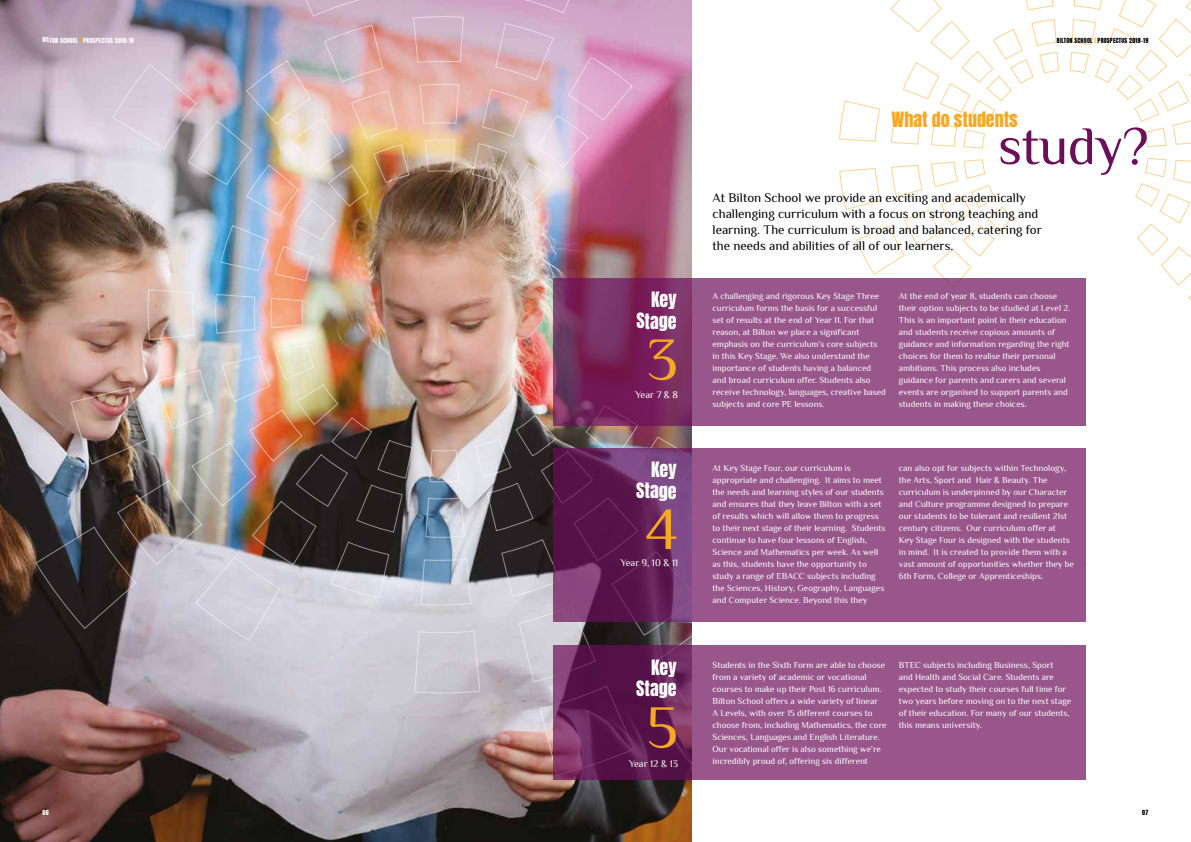
<style>
.page{position:relative;width:1191px;height:842px;background:#fff}
.page>*{position:absolute;margin:0;border:0;box-sizing:border-box;transform-origin:0 0}
.t1{font:60px "Philosopher";color:#f7a823}
.t2{font:54px "Philosopher";letter-spacing:-.01em;color:#6c0e5a}
.t3{font:18px/21.6px "Anton";letter-spacing:-.005em;color:#fff;text-align:right}
.t4{font:18px "Anton";letter-spacing:-.005em;color:#f7a823}
.t5{font:13px/16px "Philosopher";color:#000}
.t6{font:10px "Philosopher";color:#fff}
.t7{font:9px/12px "Philosopher";color:#fff}
.t8{font:6px "Anton";letter-spacing:.035em;color:#fff}
.t9{font:6px "Anton";letter-spacing:.035em;color:#000}
.s1{color:#f7a823}
</style>
<div class="page">
<svg style="left:1135px;top:158px;width:56px;height:143px"></svg>
<svg style="left:1069px;top:0;width:122px;height:147px"></svg>
<svg style="left:839px;top:100px;width:41px;height:42px"></svg>
<svg style="left:890px;top:0;width:169px;height:149px"></svg>
<svg style="left:839px;top:159px;width:174px;height:120px"></svg>
<img style="left:0;top:0;width:692px;height:842px">
<svg style="left:510px;top:0;width:77px;height:14px"></svg>
<img style="left:35px;top:289px;width:657px;height:487px">
<img style="left:112px;top:0;width:352px;height:282px">
<img style="left:471px;top:23px;width:162px;height:182px">
<div style="left:692px;top:279px;width:393px;height:147px;background:#98568b"></div>
<svg style="left:553px;top:279px;width:139px;height:147px;background:#76285e"></svg>
<div style="left:692px;top:449px;width:393px;height:173px;background:#98568b"></div>
<svg style="left:553px;top:449px;width:139px;height:173px;background:#67285f"></svg>
<div style="left:692px;top:645px;width:393px;height:134px;background:#98568b"></div>
<svg style="left:553px;top:645px;width:139px;height:134px;background:#632054"></svg>
<p class="t8" style="left:43px;top:37px;width:93px">BILTON SCHOOL <span class="s1">|</span> PROSPECTUS 2018-19</p>
<p class="t9" style="left:1057px;top:37px;width:93px">BILTON SCHOOL <span class="s1">|</span> PROSPECTUS 2018-19</p>
<h3 class="t4" style="left:891px;top:110px;width:128px">What do students</h3>
<h2 class="t2" style="left:998px;top:111px;width:152px">study?</h2>
<h3 class="t3" style="left:636px;top:290px;width:42px">Key<br>Stage</h3>
<h1 class="t1" style="left:646px;top:320px;width:33px">3</h1>
<p class="t6" style="left:635px;top:388px;width:44px">Year 7 &amp; 8</p>
<h3 class="t3" style="left:636px;top:460px;width:42px">Key<br>Stage</h3>
<h1 class="t1" style="left:645px;top:490px;width:34px">4</h1>
<p class="t6" style="left:620px;top:556px;width:59px">Year 9, 10 &amp; 11</p>
<h3 class="t3" style="left:636px;top:658px;width:42px">Key<br>Stage</h3>
<h1 class="t1" style="left:646px;top:688px;width:33px">5</h1>
<p class="t6" style="left:628px;top:757px;width:51px">Year 12 &amp; 13</p>
<h3 class="t5" style="left:712px;top:190px;width:331px">At Bilton School we provide an exciting and academically challenging curriculum with a focus on strong teaching and learning. The curriculum is broad and balanced, catering for the needs and abilities of all of our learners.</h3>
<p class="t7" style="left:712px;top:290px;width:175px">A challenging and rigorous Key Stage Three curriculum forms the basis for a successful set of results at the end of Year 11. For that reason, at Bilton we place a significant emphasis on the curriculum’s core subjects in this Key Stage. We also understand the importance of students having a balanced and broad curriculum offer. Students also receive technology, languages, creative based subjects and core PE lessons.</p>
<p class="t7" style="left:899px;top:290px;width:173px">At the end of year 8, students can choose their option subjects to be studied at Level 2.<br>This is an important point in their education and students receive copious amounts of guidance and information regarding the right choices for them to realise their personal ambitions. This process also includes guidance for parents and carers and several events are organised to support parents and students in making these choices.</p>
<p class="t7" style="left:712px;top:462px;width:174px">At Key Stage Four, our curriculum is appropriate and challenging. It aims to meet the needs and learning styles of our students and ensures that they leave Bilton with a set of results which will allow them to progress to their next stage of their learning. Students continue to have four lessons of English, Science and Mathematics per week. As well as this, students have the opportunity to study a range of EBACC subjects including the Sciences, History, Geography, Languages and Computer Science. Beyond this they</p>
<p class="t7" style="left:899px;top:462px;width:176px">can also opt for subjects within Technology, the Arts, Sport and Hair &amp; Beauty. The curriculum is underpinned by our Character and Culture programme designed to prepare our students to be tolerant and resilient 21st century citizens. Our curriculum offer at<br>Key Stage Four is designed with the students in mind. It is created to provide them with a vast amount of opportunities whether they be 6th Form, College or Apprenticeships.</p>
<p class="t7" style="left:712px;top:659px;width:175px">Students in the Sixth Form are able to choose from a variety of academic or vocational courses to make up their Post 16 curriculum.<br>Bilton School offers a wide variety of linear<br>A Levels, with over 15 different courses to choose from, including Mathematics, the core Sciences, Languages and English Literature.<br>Our vocational offer is also something we’re incredibly proud of, offering six different</p>
<p class="t7" style="left:899px;top:659px;width:174px">BTEC subjects including Business, Sport<br>and Health and Social Care. Students are expected to study their courses full time for two years before moving on to the next stage of their education. For many of our students, this means university.</p>
<p class="t8" style="left:43px;top:809px;width:8px">06</p>
<p class="t9" style="left:1142px;top:809px;width:8px">07</p>
</div>
